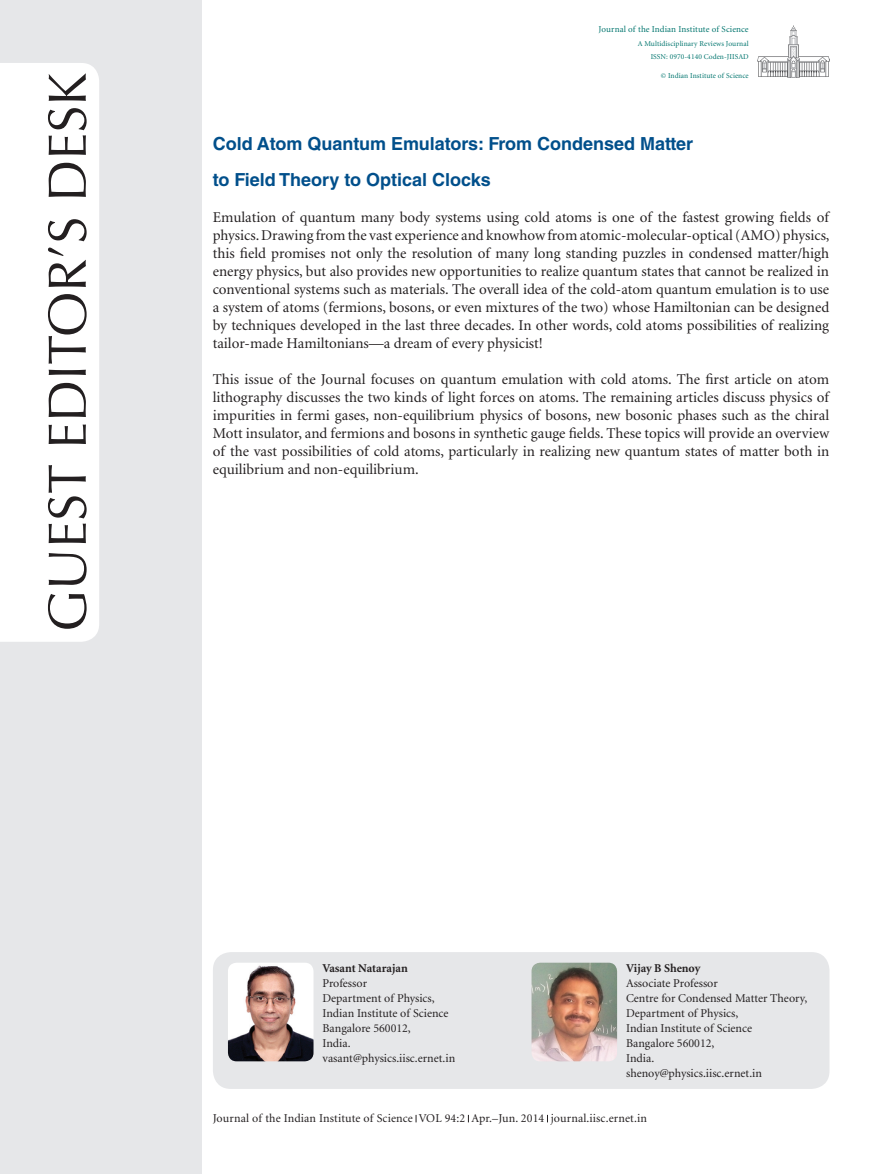
<style>
.page{position:relative;width:893px;height:1174px;background:#fff}
.page>*{position:absolute;margin:0;border:0;box-sizing:border-box;transform-origin:0 0}
.ArtDesg{font:54px "Optima";color:#231f20}
.FMH1{font:700 18px/36px "Helvetica LT Std";color:#014f8b}
.FMTxF{font:15px/18px "Minion";color:#231f20;text-align:justify}
.AuBio{font:12px/15px "Minion";color:#231f20}
.RunF-R{font:12px "Minion";letter-spacing:.01em;color:#231f20}
.AuBio-2{font:700 12px "Minion";color:#231f20}
.ATO-JrnlName1{font:9px "Minion";letter-spacing:.01em;color:#00756e}
.ATO-JrnlName2{font:7.5px "Minion";letter-spacing:.01em;color:#00756e}
.ATO-ISSN{font:7.5px "Minion";letter-spacing:.01em;color:#00756e}
</style>
<div class="page">
<img style="left:758px;top:25px;width:71px;height:53px">
<div style="left:0;top:0;width:202px;height:1174px;background:#e6e7e9"></div>
<div style="left:0;top:63px;width:99px;height:579px;background:#fff"></div>
<div style="left:213px;top:952px;width:616px;height:137px;background:#e6e7e9;border-radius:18px"></div>
<img style="left:228px;top:963px;width:85px;height:98px">
<img style="left:531px;top:962px;width:86px;height:99px">
<p class="ArtDesg" style="left:36px;top:632px;width:561px;rotate:-90deg">Guest Editor’s Desk</p>
<p class="ATO-JrnlName1" style="left:599px;top:25px;width:152px">Journal of the Indian Institute of Science</p>
<p class="ATO-JrnlName2" style="left:638px;top:40px;width:112px">A Multidisciplinary Reviews Journal</p>
<p class="ATO-ISSN" style="left:651px;top:53px;width:100px">ISSN: 0970-4140 Coden-JIISAD</p>
<p class="ATO-JrnlName2" style="left:661px;top:72px;width:89px">© Indian Institute of Science</p>
<p class="FMH1" style="left:213px;top:125px;width:482px">Cold Atom Quantum Emulators: From Condensed Matter to Field Theory to Optical Clocks</p>
<p class="FMTxF" style="left:213px;top:209px;width:618px">Emulation of quantum many body systems using cold atoms is one of the fastest growing fields of physics. Drawing from the vast experience and knowhow from atomic-molecular-optical (AMO) physics, this field promises not only the resolution of many long standing puzzles in condensed matter/high energy physics, but also provides new opportunities to realize quantum states that cannot be realized in conventional systems such as materials. The overall idea of the cold-atom quantum emulation is to use a system of atoms (fermions, bosons, or even mixtures of the two) whose Hamiltonian can be designed by techniques developed in the last three decades. In other words, cold atoms possibilities of realizing tailor-made Hamiltonians—a dream of every physicist!</p>
<p class="FMTxF" style="left:213px;top:371px;width:618px">This issue of the Journal focuses on quantum emulation with cold atoms. The first article on atom lithography discusses the two kinds of light forces on atoms. The remaining articles discuss physics of impurities in fermi gases, non-equilibrium physics of bosons, new bosonic phases such as the chiral Mott insulator, and fermions and bosons in synthetic gauge fields. These topics will provide an overview of the vast possibilities of cold atoms, particularly in realizing new quantum states of matter both in equilibrium and non-equilibrium.</p>
<p class="AuBio-2" style="left:322px;top:961px;width:87px">Vasant Natarajan</p>
<p class="AuBio" style="left:322px;top:975px;width:134px">Professor<br>Department of Physics,<br>Indian Institute of Science<br>Bangalore 560012,<br>India. vasant@physics.iisc.ernet.in</p>
<p class="AuBio-2" style="left:626px;top:961px;width:76px">Vijay B Shenoy</p>
<p class="AuBio" style="left:626px;top:975px;width:183px">Associate Professor<br>Centre for Condensed Matter Theory,<br>Department of Physics,<br>Indian Institute of Science<br>Bangalore 560012,<br>India.<br>shenoy@physics.iisc.ernet.in</p>
<p class="RunF-R" style="left:213px;top:1112px;width:436px">Journal of the Indian Institute of Science VOL 94:2 Apr.–Jun. 2014 journal.iisc.ernet.in</p>
</div>
